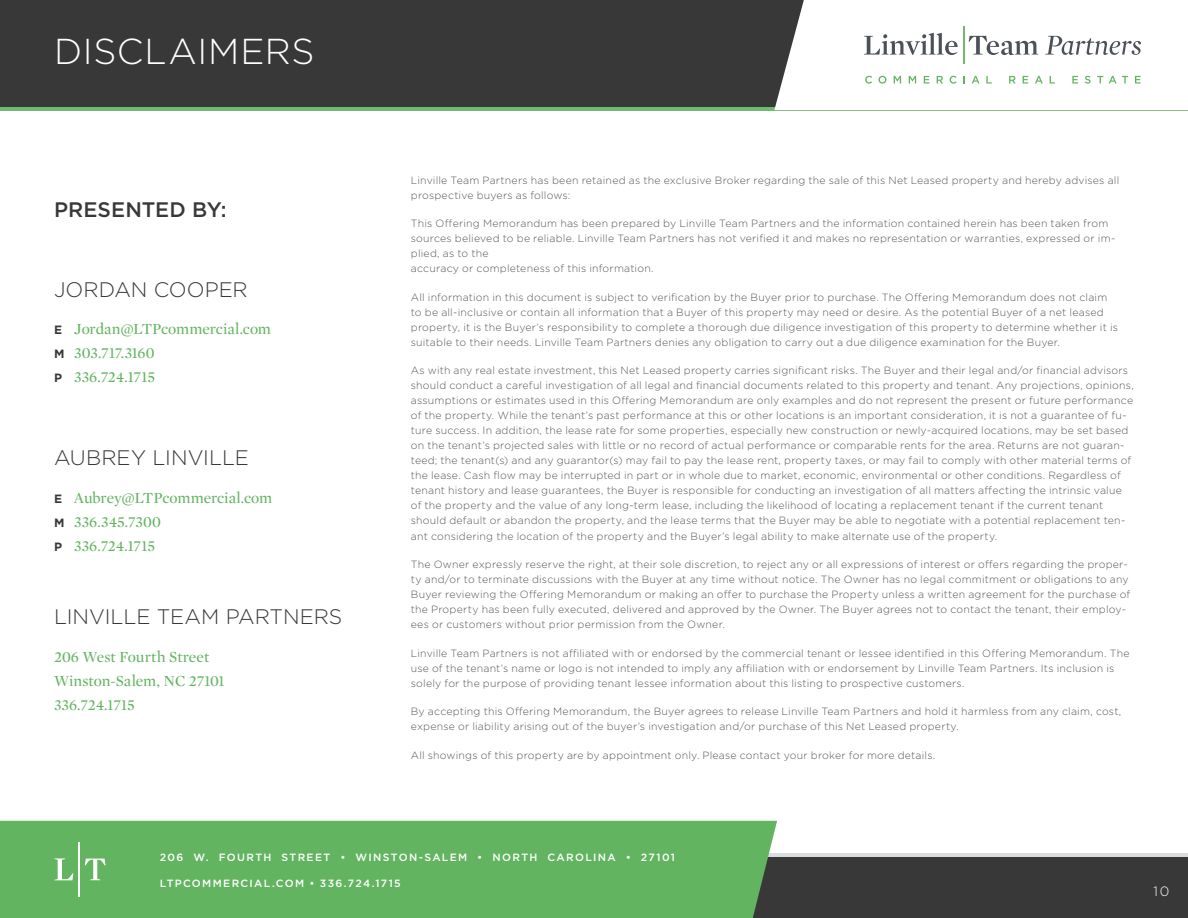
<style>
.page{position:relative;width:1188px;height:918px;background:#fff}
.page>*{position:absolute;margin:0;border:0;box-sizing:border-box;transform-origin:0 0}
.t1{font:300 36px "Gotham";letter-spacing:.02em;color:#fff}
.t2{font:300 21px "Gotham";color:#383839}
.Heading{font:500 21px "Gotham";letter-spacing:.005em;color:#383839}
.t3{font:15.75px/24px "Mercury Display";letter-spacing:-.005em;color:#63b461}
.t4{font:300 13.5px "Gotham";color:#fff}
.t5{font:300 10.5px/15px "Gotham";letter-spacing:.02em;color:#57585a}
.t6{font:500 10.5px "Gotham";letter-spacing:.125em;color:#fff}
.s1{font-family:"Gotham";font-weight:700;font-size:12px;color:#383839}
</style>
<div class="page">
<div style="left:0;top:853px;width:1188px;height:65px;background:#383839"></div>
<div style="left:0;top:0;width:1188px;height:110px;background:#383839"></div>
<hr style="left:0;top:107px;width:1188px;height:3px;background:#71b96c">
<div style="left:774px;top:0;width:414px;height:110px;background:#fff"></div>
<svg style="left:864px;top:33px;width:94px;height:22px;background:#cbcccf"></svg>
<hr style="left:963px;top:26px;width:1px;height:38px;background:#73b86a">
<svg style="left:969px;top:36px;width:69px;height:19px"></svg>
<svg style="left:1045px;top:36px;width:96px;height:19px;background:#cfd1d3"></svg>
<svg style="left:865px;top:76px;width:7px;height:8px"></svg>
<svg style="left:878px;top:76px;width:8px;height:8px"></svg>
<svg style="left:894px;top:76px;width:7px;height:8px"></svg>
<svg style="left:909px;top:76px;width:7px;height:8px"></svg>
<svg style="left:924px;top:76px;width:5px;height:8px"></svg>
<svg style="left:937px;top:76px;width:6px;height:8px"></svg>
<svg style="left:950px;top:76px;width:7px;height:8px"></svg>
<svg style="left:963px;top:76px;width:2px;height:8px"></svg>
<svg style="left:972px;top:76px;width:8px;height:8px"></svg>
<svg style="left:986px;top:76px;width:6px;height:8px"></svg>
<svg style="left:1009px;top:76px;width:7px;height:8px"></svg>
<svg style="left:1023px;top:76px;width:5px;height:8px"></svg>
<svg style="left:1035px;top:76px;width:8px;height:8px"></svg>
<svg style="left:1050px;top:76px;width:5px;height:8px"></svg>
<svg style="left:1072px;top:76px;width:6px;height:8px"></svg>
<svg style="left:1085px;top:76px;width:6px;height:8px"></svg>
<svg style="left:1097px;top:76px;width:6px;height:8px"></svg>
<svg style="left:1109px;top:76px;width:19px;height:8px"></svg>
<svg style="left:1135px;top:76px;width:6px;height:8px"></svg>
<hr style="left:0;top:853px;width:1188px;height:3px;background:#dbdcde">
<div style="left:0;top:821px;width:777px;height:97px;background:#63b461"></div>
<hr style="left:79px;top:842px;width:1px;height:55px;background:#fff">
<svg style="left:85px;top:859px;width:21px;height:21px"></svg>
<svg style="left:54px;top:858px;width:19px;height:22px"></svg>
<p class="t1" style="left:54px;top:28px;width:262px">DISCLAIMERS</p>
<p class="Heading" style="left:54px;top:196px;width:174px">PRESENTED BY:</p>
<p class="t2" style="left:54px;top:276px;width:195px">JORDAN COOPER</p>
<p class="t3" style="left:54px;top:316px;width:219px"><span class="s1">E</span> Jordan@LTPcommercial.com</p>
<p class="t3" style="left:54px;top:340px;width:102px"><span class="s1">M</span> 303.717.3160</p>
<p class="t3" style="left:54px;top:364px;width:103px"><span class="s1">P</span> 336.724.1715</p>
<p class="t2" style="left:54px;top:444px;width:196px">AUBREY LINVILLE</p>
<p class="t3" style="left:54px;top:485px;width:220px"><span class="s1">E</span> Aubrey@LTPcommercial.com</p>
<p class="t3" style="left:54px;top:509px;width:108px"><span class="s1">M</span> 336.345.7300</p>
<p class="t3" style="left:54px;top:533px;width:103px"><span class="s1">P</span> 336.724.1715</p>
<p class="t2" style="left:54px;top:603px;width:290px">LINVILLE TEAM PARTNERS</p>
<p class="t3" style="left:54px;top:644px;width:157px">206 West Fourth Street</p>
<p class="t3" style="left:54px;top:668px;width:172px">Winston-Salem, NC 27101<br>336.724.1715</p>
<p class="t5" style="left:411px;top:172px;width:710px">Linville Team Partners has been retained as the exclusive Broker regarding the sale of this Net Leased property and hereby advises all prospective buyers as follows:</p>
<p class="t5" style="left:411px;top:216px;width:706px">This Offering Memorandum has been prepared by Linville Team Partners and the information contained herein has been taken from sources believed to be reliable. Linville Team Partners has not verified it and makes no representation or warranties, expressed or im&shy;plied, as to the<br>accuracy or completeness of this information.</p>
<p class="t5" style="left:411px;top:289px;width:709px">All information in this document is subject to verification by the Buyer prior to purchase. The Offering Memorandum does not claim to be all-inclusive or contain all information that a Buyer of this property may need or desire. As the potential Buyer of a net leased property, it is the Buyer’s responsibility to complete a thorough due diligence investigation of this property to determine whether it is suitable to their needs. Linville Team Partners denies any obligation to carry out a due diligence examination for the Buyer.</p>
<p class="t5" style="left:411px;top:363px;width:725px">As with any real estate investment, this Net Leased property carries significant risks. The Buyer and their legal and/or financial advisors should conduct a careful investigation of all legal and financial documents related to this property and tenant. Any projections, opinions, assumptions or estimates used in this Offering Memorandum are only examples and do not represent the present or future performance of the property. While the tenant’s past performance at this or other locations is an important consideration, it is not a guarantee of fu&shy;ture success. In addition, the lease rate for some properties, especially new construction or newly-acquired locations, may be set based on the tenant’s projected sales with little or no record of actual performance or comparable rents for the area. Returns are not guaran&shy;teed; the tenant(s) and any guarantor(s) may fail to pay the lease rent, property taxes, or may fail to comply with other material terms of the lease. Cash flow may be interrupted in part or in whole due to market, economic, environmental or other conditions. Regardless of tenant history and lease guarantees, the Buyer is responsible for conducting an investigation of all matters affecting the intrinsic value of the property and the value of any long-term lease, including the likelihood of locating a replacement tenant if the current tenant should default or abandon the property, and the lease terms that the Buyer may be able to negotiate with a potential replacement ten&shy;ant considering the location of the property and the Buyer’s legal ability to make alternate use of the property.</p>
<p class="t5" style="left:411px;top:557px;width:721px">The Owner expressly reserve the right, at their sole discretion, to reject any or all expressions of interest or offers regarding the proper&shy;ty and/or to terminate discussions with the Buyer at any time without notice. The Owner has no legal commitment or obligations to any Buyer reviewing the Offering Memorandum or making an offer to purchase the Property unless a written agreement for the purchase of the Property has been fully executed, delivered and approved by the Owner. The Buyer agrees not to contact the tenant, their employ&shy;ees or customers without prior permission from the Owner.</p>
<p class="t5" style="left:411px;top:645px;width:720px">Linville Team Partners is not affiliated with or endorsed by the commercial tenant or lessee identified in this Offering Memorandum. The use of the tenant’s name or logo is not intended to imply any affiliation with or endorsement by Linville Team Partners. Its inclusion is solely for the purpose of providing tenant lessee information about this listing to prospective customers.</p>
<p class="t5" style="left:411px;top:704px;width:712px">By accepting this Offering Memorandum, the Buyer agrees to release Linville Team Partners and hold it harmless from any claim, cost, expense or liability arising out of the buyer’s investigation and/or purchase of this Net Leased property.</p>
<p class="t5" style="left:411px;top:747px;width:526px">All showings of this property are by appointment only. Please contact your broker for more details.</p>
<p class="t6" style="left:160px;top:850px;width:517px">206 W. FOURTH STREET • WINSTON-SALEM • NORTH CAROLINA • 27101</p>
<p class="t6" style="left:160px;top:876px;width:243px">LTPCOMMERCIAL.COM • 336.724.1715</p>
<p class="t4" style="left:1154px;top:883px;width:17px">10</p>
</div>
